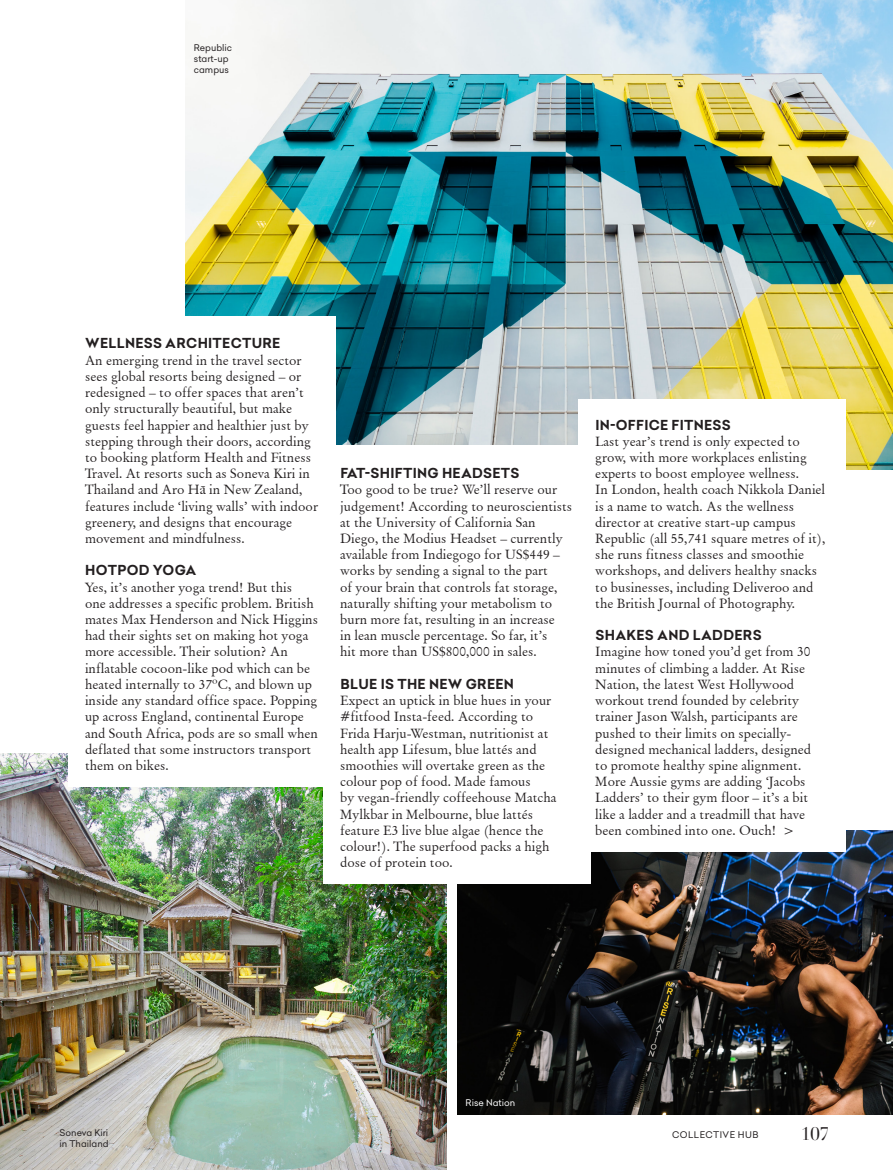
<style>
.page{position:relative;width:893px;height:1170px;background:#fff}
.page>*{position:absolute;margin:0;border:0;box-sizing:border-box;transform-origin:0 0}
.Page_number_right{font:18px "Didot LT Std";color:#231f20}
.Body_text{font:13.5px/16.2px "Baramond";color:#231f20}
.Body_text-2{font:700 13.5px "Celias";letter-spacing:.02em;color:#231f20}
.Body_text-3{font:9px/10.8px "Celias";color:#231f20}
.Page_number_text_rig{font:9px "Celias";letter-spacing:.05em;color:#231f20}
.Body_text-4{font:9px "Celias";color:#fff}
.s1{font-family:"Big Caslon";font-weight:500}
</style>
<div class="page">
<img style="left:457px;top:830px;width:436px;height:284px">
<img style="left:0;top:753px;width:446px;height:416px">
<img style="left:185px;top:0;width:708px;height:470px">
<div style="left:68px;top:316px;width:268px;height:470px;background:#fff"></div>
<div style="left:323px;top:445px;width:268px;height:439px;background:#fff"></div>
<div style="left:578px;top:399px;width:268px;height:452px;background:#fff"></div>
<p class="Body_text-3" style="left:194px;top:42px;width:40px">Republic start-up campus</p>
<p class="Body_text-2" style="left:85px;top:334px;width:197px">WELLNESS ARCHITECTURE</p>
<p class="Body_text" style="left:85px;top:352px;width:235px">An emerging trend in the travel sector sees global resorts being designed – or redesigned – to offer spaces that aren’t only structurally beautiful, but make guests feel happier and healthier just by stepping through their doors, according to booking platform Health and Fitness Travel. At resorts such as Soneva Kiri in Thailand and Aro H<span class="s1">ā</span> in New Zealand, features include ‘living walls’ with indoor greenery, and designs that encourage movement and mindfulness.</p>
<p class="Body_text-2" style="left:85px;top:561px;width:113px">HOTPOD YOGA</p>
<p class="Body_text" style="left:85px;top:578px;width:235px">Yes, it’s another yoga trend! But this<br>one addresses a specific problem. British mates Max Henderson and Nick Higgins had their sights set on making hot yoga more accessible. Their solution? An inflatable cocoon-like pod which can be heated internally to 37ºC, and blown up inside any standard office space. Popping up across England, continental Europe and South Africa, pods are so small when deflated that some instructors transport them on bikes.</p>
<p class="Body_text-2" style="left:340px;top:463px;width:181px">FAT-SHIFTING HEADSETS</p>
<p class="Body_text" style="left:340px;top:481px;width:234px">Too good to be true? We’ll reserve our judgement! According to neuroscientists at the University of California San Diego, the Modius Headset – currently available from Indiegogo for US$449 – works by sending a signal to the part<br>of your brain that controls fat storage, naturally shifting your metabolism to burn more fat, resulting in an increase<br>in lean muscle percentage. So far, it’s<br>hit more than US$800,000 in sales.</p>
<p class="Body_text-2" style="left:340px;top:674px;width:175px">BLUE IS THE NEW GREEN</p>
<p class="Body_text" style="left:340px;top:692px;width:218px">Expect an uptick in blue hues in your #fitfood Insta-feed. According to Frida Harju-Westman, nutritionist at health app Lifesum, blue lattés and smoothies will overtake green as the colour pop of food. Made famous<br>by vegan-friendly coffeehouse Matcha Mylkbar in Melbourne, blue lattés feature E3 live blue algae (hence the colour!). The superfood packs a high dose of protein too.</p>
<p class="Body_text-2" style="left:596px;top:415px;width:137px">IN-OFFICE FITNESS</p>
<p class="Body_text" style="left:595px;top:433px;width:232px">Last year’s trend is only expected to grow, with more workplaces enlisting experts to boost employee wellness.<br>In London, health coach Nikkola Daniel is a name to watch. As the wellness director at creative start-up campus Republic (all 55,741 square metres of it), she runs fitness classes and smoothie workshops, and delivers healthy snacks to businesses, including Deliveroo and the British Journal of Photography.</p>
<p class="Body_text-2" style="left:596px;top:625px;width:168px">SHAKES AND LADDERS</p>
<p class="Body_text" style="left:595px;top:643px;width:217px">Imagine how toned you’d get from 30 minutes of climbing a ladder. At Rise Nation, the latest West Hollywood workout trend founded by celebrity trainer Jason Walsh, participants are pushed to their limits on specially&shy;designed mechanical ladders, designed to promote healthy spine alignment.<br>More Aussie gyms are adding ‘Jacobs Ladders’ to their gym floor – it’s a bit like a ladder and a treadmill that have been combined into one. Ouch! &gt;</p>
<p class="Body_text-3" style="left:60px;top:1127px;width:51px">Soneva Kiri in Thailand</p>
<p class="Body_text-4" style="left:466px;top:1096px;width:51px">Rise Nation</p>
<p class="Page_number_text_rig" style="left:672px;top:1128px;width:88px">COLLECTIVE HUB</p>
<p class="Page_number_right" style="left:801px;top:1122px;width:30px">107</p>
</div>
